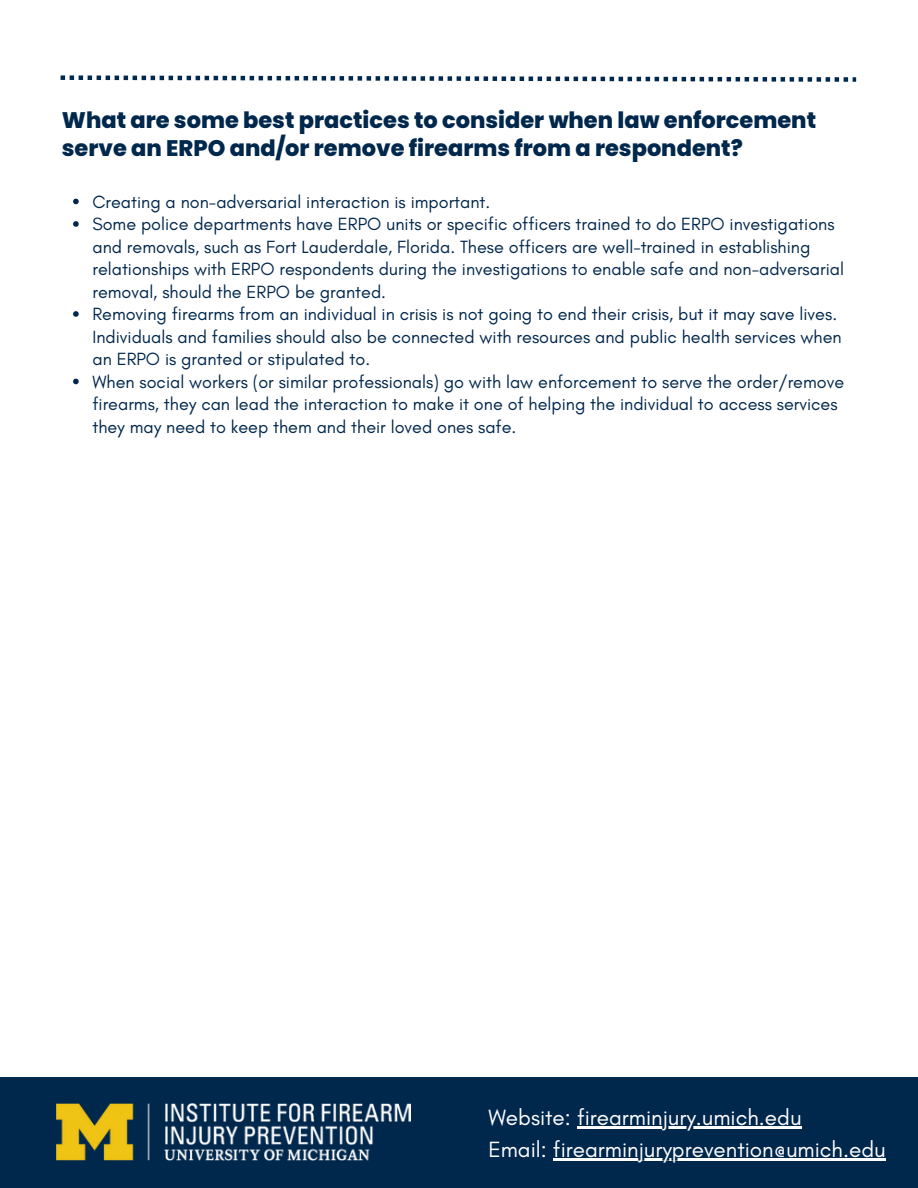
<style>
.page{position:relative;width:918px;height:1188px;background:#fff}
.page>*{position:absolute;margin:0;border:0;box-sizing:border-box;transform-origin:0 0}
.t1{font:800 22.5px/28.2px "Poppins";color:#00274c}
.t2{font:22.5px/31.5px "Glacial Indifference";color:#fffeff}
.t3{font:18px/22.5px "Glacial Indifference";color:#00274c}
</style>
<div class="page">
<svg style="left:73px;top:199px;width:6px;height:5px"></svg>
<svg style="left:73px;top:221px;width:6px;height:6px"></svg>
<svg style="left:73px;top:311px;width:6px;height:6px"></svg>
<svg style="left:73px;top:379px;width:6px;height:5px"></svg>
<div style="left:0;top:1077px;width:918px;height:111px;background:#00274c"></div>
<img style="left:56px;top:1104px;width:355px;height:56px">
<hr style="left:577px;top:1126px;width:225px;height:3px;background:#fffeff">
<hr style="left:553px;top:1158px;width:333px;height:2px;background:#fffeff">
<svg style="left:61px;top:75px;width:795px;height:7px"></svg>
<p class="t1" style="left:62px;top:106px;width:756px">What are some best practices to consider when law enforcement serve an ERPO and/or remove firearms from a respondent?</p>
<p class="t3" style="left:92px;top:190px;width:753px">Creating a non-adversarial interaction is important.<br>Some police departments have ERPO units or specific officers trained to do ERPO investigations and removals, such as Fort Lauderdale, Florida. These officers are well-trained in establishing relationships with ERPO respondents during the investigations to enable safe and non-adversarial removal, should the ERPO be granted.<br>Removing firearms from an individual in crisis is not going to end their crisis, but it may save lives.<br>Individuals and families should also be connected with resources and public health services when an ERPO is granted or stipulated to.<br>When social workers (or similar professionals) go with law enforcement to serve the order/remove firearms, they can lead the interaction to make it one of helping the individual to access services they may need to keep them and their loved ones safe.</p>
<p class="t2" style="left:488px;top:1102px;width:399px">Website: firearminjury.umich.edu<br>Email: firearminjuryprevention@umich.edu</p>
</div>
